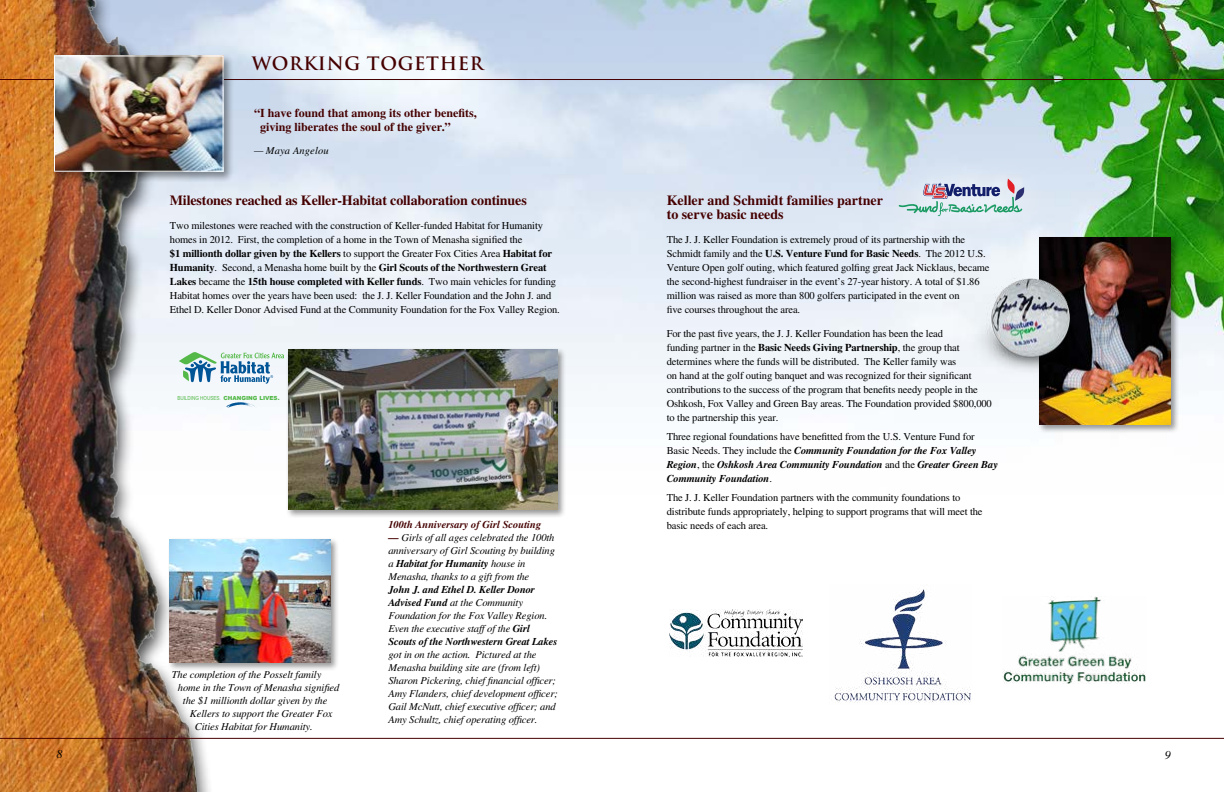
<style>
.page{position:relative;width:1224px;height:792px;background:#fff}
.page>*{position:absolute;margin:0;border:0;box-sizing:border-box;transform-origin:0 0}
.t1{font:700 18px "Trajan";letter-spacing:.035em;color:#450000}
.t2{font:700 14px/14px "Times";letter-spacing:-.01em;color:#450000}
.t3{font:700 12px/14px "Times";color:#450000}
.t4{font:italic 12px "Times";color:#000}
.t5{font:10.5px/14px "Times";letter-spacing:-.01em;color:#000}
.t6{font:italic 10.5px/13px "Times";letter-spacing:-.01em;color:#000}
.t7{font:italic 700 10.5px/13px "Times";letter-spacing:-.01em;color:#000}
.t8{font:italic 700 10.5px "Times";color:#450000}
.t9{font:italic 10.5px "Times";letter-spacing:.01em;color:#000}
.t10{font:5.6px "Arial Narrow";color:#54b948}
.s1{font-weight:700}
.s2{font-family:"Arial";font-weight:900}
.s3{font-weight:700;color:#450000}
.s4{font-weight:400}
.s5{font-weight:400;font-style:normal}
</style>
<div class="page">
<img style="left:215px;top:0;width:1009px;height:738px">
<div style="left:0;top:0;width:215px;height:792px;background:#000;opacity:.75"></div>
<img style="left:0;top:0;width:201px;height:792px">
<hr style="left:0;top:79px;width:1224px;height:1px;background:#450000">
<svg style="left:876px;top:154px;width:176px;height:88px;background:#d5e3ea"></svg>
<svg style="left:899px;top:179px;width:125px;height:37px;background:#b8c5d0"></svg>
<hr style="left:0;top:738px;width:1224px;height:1px;background:#450000">
<svg style="left:179px;top:352px;width:105px;height:32px"></svg>
<svg style="left:226px;top:402px;width:31px;height:7px"></svg>
<img style="left:829px;top:585px;width:143px;height:120px">
<img style="left:1003px;top:597px;width:143px;height:86px">
<img style="left:670px;top:609px;width:133px;height:48px">
<div style="left:52px;top:53px;width:183px;height:129px;background:#000;opacity:.41"></div>
<img style="left:56px;top:57px;width:166px;height:113px">
<div style="left:54px;top:55px;width:170px;height:117px;border:1px solid #fff"></div>
<div style="left:168px;top:537px;width:172px;height:134px;background:#000;opacity:.41"></div>
<img style="left:170px;top:539px;width:161px;height:123px">
<div style="left:286px;top:347px;width:281px;height:171px;background:#000;opacity:.41"></div>
<img style="left:289px;top:349px;width:269px;height:161px">
<div style="left:1037px;top:236px;width:142px;height:198px;background:#000;opacity:.41"></div>
<img style="left:1040px;top:238px;width:131px;height:187px">
<img style="left:953px;top:271px;width:168px;height:120px">
<h1 class="t1" style="left:252px;top:52px;width:233px">WORKING TOGETHER</h1>
<p class="t3" style="left:260px;top:106px;width:218px;text-indent:-6px">“I have found that among its other benefits, giving liberates the soul of the giver.”</p>
<p class="t9" style="left:254px;top:145px;width:76px">— Maya Angelou</p>
<h2 class="t2" style="left:170px;top:193px;width:358px">Milestones reached as Keller-Habitat collaboration continues</h2>
<p class="t5" style="left:170px;top:218px;width:392px">Two milestones were reached with the construction of Keller-funded Habitat for Humanity homes in 2012. First, the completion of a home in the Town of Menasha signified the<br><span class="s1">$1 millionth dollar given by the Kellers</span> to support the Greater Fox Cities Area <span class="s1">Habitat for Humanity</span>. Second, a Menasha home built by the <span class="s1">Girl Scouts of the Northwestern Great Lakes</span> became the <span class="s1">15th house completed with Keller funds</span>. Two main vehicles for funding Habitat homes over the years have been used: the J. J. Keller Foundation and the John J. and Ethel D. Keller Donor Advised Fund at the Community Foundation for the Fox Valley Region.</p>
<p class="t10" style="left:177px;top:395px;width:104px">BUILDING HOUSES. <span class="s2">CHANGING LIVES.</span></p>
<p class="t6" style="left:172px;top:668px;width:151px">The completion of the Posselt family</p>
<p class="t6" style="left:178px;top:681px;width:163px">home in the Town of Menasha signified</p>
<p class="t6" style="left:183px;top:694px;width:146px">the $1 millionth dollar given by the</p>
<p class="t6" style="left:190px;top:707px;width:144px">Kellers to support the Greater Fox</p>
<p class="t6" style="left:195px;top:720px;width:119px">Cities Habitat for Humanity.</p>
<p class="t8" style="left:388px;top:518px;width:154px">100th Anniversary of Girl Scouting</p>
<p class="t6" style="left:388px;top:531px;width:168px"><span class="s3">—</span> Girls of all ages celebrated the 100th anniversary of Girl Scouting by building a <span class="s1">Habitat for Humanity</span> house in Menasha, thanks to a gift from the</p>
<p class="t7" style="left:388px;top:583px;width:171px">John J. and Ethel D. Keller Donor Advised Fund <span class="s4">at the Community Foundation for the Fox Valley Region.<br>Even the executive staff of the</span> Girl Scouts of the Northwestern Great Lakes</p>
<p class="t6" style="left:388px;top:648px;width:171px">got in on the action. Pictured at the Menasha building site are (from left)<br>Sharon Pickering, chief financial officer; Amy Flanders, chief development officer; Gail McNutt, chief executive officer; and Amy Schultz, chief operating officer.</p>
<h2 class="t2" style="left:667px;top:193px;width:218px">Keller and Schmidt families partner to serve basic needs</h2>
<p class="t5" style="left:667px;top:232px;width:324px">The J. J. Keller Foundation is extremely proud of its partnership with the Schmidt family and the <span class="s1">U.S. Venture Fund for Basic Needs</span>. The 2012 U.S.<br>Venture Open golf outing, which featured golfing great Jack Nicklaus, became the second-highest fundraiser in the event’s 27-year history. A total of $1.86 million was raised as more than 800 golfers participated in the event on<br>five courses throughout the area.</p>
<p class="t5" style="left:667px;top:326px;width:327px">For the past five years, the J. J. Keller Foundation has been the lead<br>funding partner in the <span class="s1">Basic Needs Giving Partnership</span>, the group that determines where the funds will be distributed. The Keller family was<br>on hand at the golf outing banquet and was recognized for their significant contributions to the success of the program that benefits needy people in the Oshkosh, Fox Valley and Green Bay areas. The Foundation provided $800,000 to the partnership this year.</p>
<p class="t7" style="left:667px;top:429px;width:333px;line-height:14px"><span class="s5">Three regional foundations have benefitted from the U.S. Venture Fund for Basic Needs. They include the</span> Community Foundation for the Fox Valley Region<span class="s5">, the</span> Oshkosh Area Community Foundation <span class="s5">and the</span> Greater Green Bay Community Foundation<span class="s5">.</span></p>
<p class="t5" style="left:667px;top:490px;width:317px">The J. J. Keller Foundation partners with the community foundations to distribute funds appropriately, helping to support programs that will meet the basic needs of each area.</p>
<p class="t4" style="left:56px;top:747px;width:7px">8</p>
<p class="t4" style="left:1165px;top:749px;width:7px">9</p>
</div>
